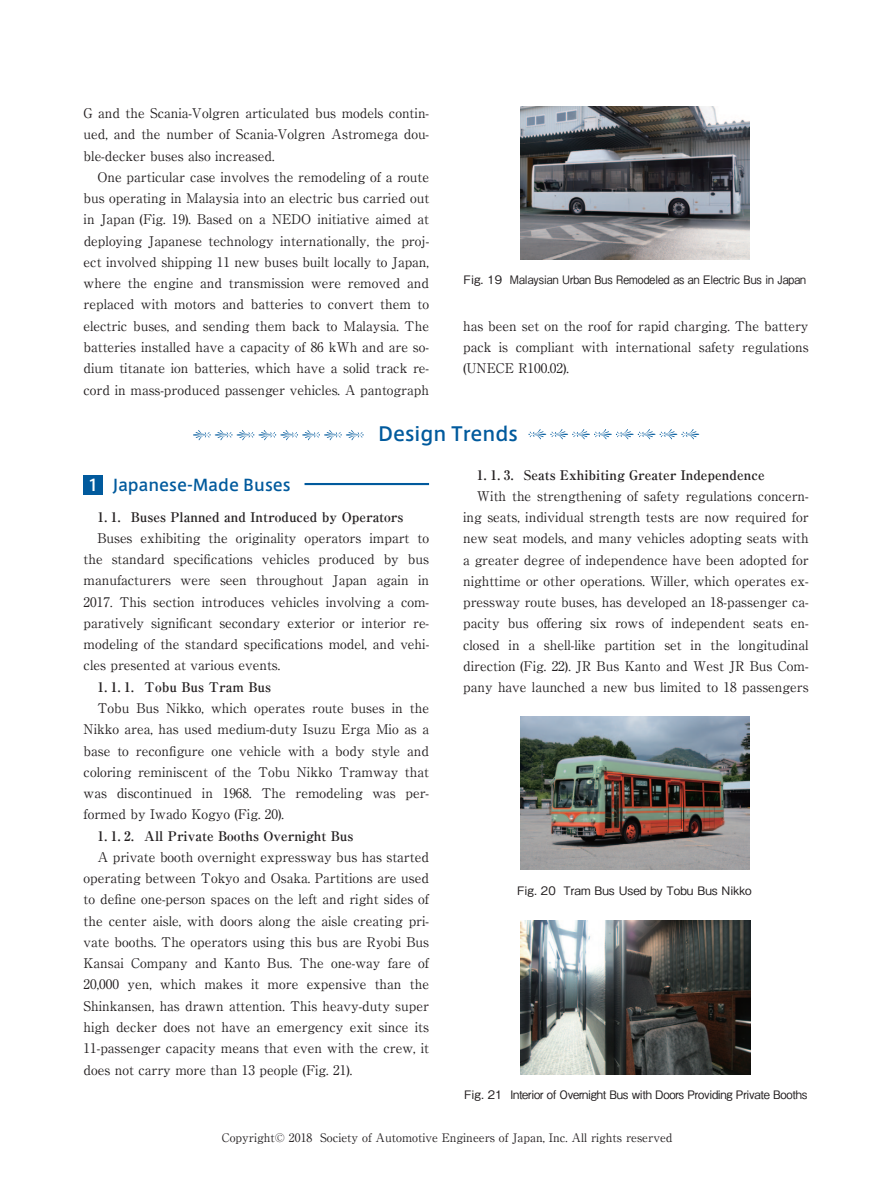
<style>
.page{position:relative;width:893px;height:1191px;background:#fff}
.page>*{position:absolute;margin:0;border:0;box-sizing:border-box;transform-origin:0 0}
.t1{font:500 19.2px "Axis Pro N";color:#015a9d}
.t2{font:500 15.9px "Axis Pro N";color:#015a9d}
.t3{font:13.35px/21.3px "Ryumin Pro";color:#231f20;text-align:justify}
.t4{font:700 13.35px "Ryumin Pro";color:#231f20}
.t5{font:500 11.7px "Gothic BBB Pro";color:#231f20}
.t6{font:11.7px "Ryumin Pro";color:#231f20}
.t7{font:500 11.7px "Gothic BBB Pro";letter-spacing:-.025em;color:#231f20}
.s1{color:#fff}
</style>
<div class="page">
<img style="left:520px;top:106px;width:230px;height:153px">
<svg style="left:193px;top:430px;width:171px;height:10px"></svg>
<svg style="left:528px;top:429px;width:172px;height:10px"></svg>
<hr style="left:305px;top:483px;width:124px;height:2px;background:#015a9d">
<div style="left:84px;top:475px;width:19px;height:19px;background:#015a9d"></div>
<img style="left:520px;top:716px;width:230px;height:154px">
<img style="left:521px;top:921px;width:229px;height:153px">
<p class="t3" style="left:84px;top:101px;width:347px">G and the Scania-Volgren articulated bus models contin&shy;ued, and the number of Scania-Volgren Astromega dou&shy;ble-decker buses also increased.</p>
<p class="t3" style="left:83px;top:165px;width:347px;text-indent:14px">One particular case involves the remodeling of a route bus operating in Malaysia into an electric bus carried out in Japan (Fig. 19). Based on a NEDO initiative aimed at deploying Japanese technology internationally, the proj&shy;ect involved shipping 11 new buses built locally to Japan, where the engine and transmission were removed and replaced with motors and batteries to convert them to electric buses, and sending them back to Malaysia. The batteries installed have a capacity of 86 kWh and are so&shy;dium titanate ion batteries, which have a solid track re&shy;cord in mass-produced passenger vehicles. A pantograph</p>
<p class="t5" style="left:464px;top:270px;width:344px">Fig. 19 Malaysian Urban Bus Remodeled as an Electric Bus in Japan</p>
<p class="t3" style="left:463px;top:314px;width:347px">has been set on the roof for rapid charging. The battery pack is compliant with international safety regulations (UNECE R100.02).</p>
<h1 class="t1" style="left:378px;top:424px;width:141px">Design Trends</h1>
<p class="t2" style="left:88px;top:477px;width:204px"><span class="s1">1</span> Japanese-Made Buses</p>
<p class="t4" style="left:97px;top:506px;width:308px">1. 1. Buses Planned and Introduced by Operators</p>
<p class="t3" style="left:84px;top:526px;width:347px;text-indent:14px">Buses exhibiting the originality operators impart to the standard specifications vehicles produced by bus manufacturers were seen throughout Japan again in 2017. This section introduces vehicles involving a com&shy;paratively significant secondary exterior or interior re&shy;modeling of the standard specifications model, and vehi&shy;cles presented at various events.</p>
<p class="t4" style="left:97px;top:676px;width:175px">1. 1. 1. Tobu Bus Tram Bus</p>
<p class="t3" style="left:84px;top:696px;width:347px;text-indent:14px">Tobu Bus Nikko, which operates route buses in the Nikko area, has used medium-duty Isuzu Erga Mio as a base to reconfigure one vehicle with a body style and coloring reminiscent of the Tobu Nikko Tramway that was discontinued in 1968. The remodeling was per&shy;formed by Iwado Kogyo (Fig. 20).</p>
<p class="t4" style="left:97px;top:825px;width:257px">1. 1. 2. All Private Booths Overnight Bus</p>
<p class="t3" style="left:83px;top:845px;width:347px;text-indent:14px">A private booth overnight expressway bus has started operating between Tokyo and Osaka. Partitions are used to define one-person spaces on the left and right sides of the center aisle, with doors along the aisle creating pri&shy;vate booths. The operators using this bus are Ryobi Bus Kansai Company and Kanto Bus. The one-way fare of 20,000 yen, which makes it more expensive than the Shinkansen, has drawn attention. This heavy-duty super high decker does not have an emergency exit since its 11-passenger capacity means that even with the crew, it does not carry more than 13 people (Fig. 21).</p>
<p class="t4" style="left:477px;top:464px;width:289px">1. 1. 3. Seats Exhibiting Greater Independence</p>
<p class="t3" style="left:463px;top:484px;width:347px;text-indent:14px">With the strengthening of safety regulations concern&shy;ing seats, individual strength tests are now required for new seat models, and many vehicles adopting seats with a greater degree of independence have been adopted for nighttime or other operations. Willer, which operates ex&shy;pressway route buses, has developed an 18-passenger ca&shy;pacity bus offering six rows of independent seats en&shy;closed in a shell-like partition set in the longitudinal direction (Fig. 22). JR Bus Kanto and West JR Bus Com&shy;pany have launched a new bus limited to 18 passengers</p>
<p class="t5" style="left:517px;top:881px;width:236px">Fig. 20 Tram Bus Used by Tobu Bus Nikko</p>
<p class="t7" style="left:464px;top:1085px;width:345px">Fig. 21 Interior of Overnight Bus with Doors Providing Private Booths</p>
<p class="t6" style="left:222px;top:1128px;width:452px">Copyright© 2018 Society of Automotive Engineers of Japan, Inc. All rights reserved</p>
</div>
